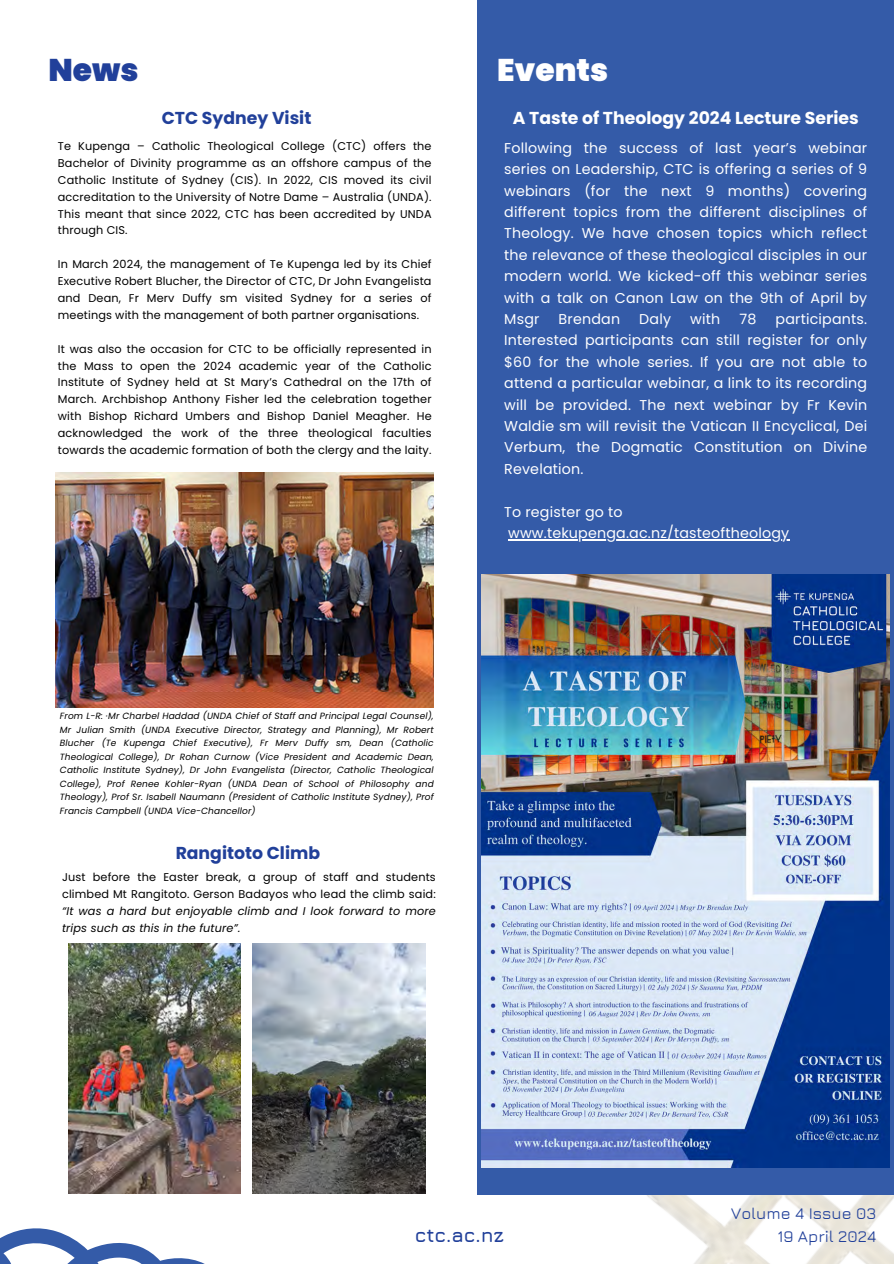
<style>
.page{position:relative;width:894px;height:1264px;background:#fff}
.page>*{position:absolute;margin:0;border:0;box-sizing:border-box;transform-origin:0 0}
.t1{font:900 31.35px "Poppins";color:#fff}
.t2{font:900 31.35px "Poppins";color:#21409a}
.t3{font:700 19.5px "Jura";color:#21409a}
.t4{font:700 17.25px "Poppins";color:#fff}
.t5{font:700 17.25px "Poppins";color:#21409a}
.t6{font:500 16.2px "Jura";color:#21409a}
.t7{font:14.25px/21.3px "Poppins";letter-spacing:.015em;color:#fff;text-align:justify}
.t8{font:11.25px/16.8px "Poppins";letter-spacing:.015em;color:#000;text-align:justify}
.t9{font:italic 11.25px/16.8px "Poppins";letter-spacing:.015em;color:#000}
.t10{font:italic 9px/13.5px "Poppins";letter-spacing:.015em;color:#000;text-align:justify}
</style>
<div class="page">
<img style="left:69px;top:943px;width:172px;height:250px">
<img style="left:252px;top:943px;width:173px;height:250px">
<svg style="left:0;top:1228px;width:203px;height:35px"></svg>
<img style="left:477px;top:1194px;width:416px;height:69px">
<div style="left:477px;top:0;width:416px;height:1194px;background:#345ba8"></div>
<img style="left:56px;top:472px;width:378px;height:235px">
<img style="left:481px;top:575px;width:407px;height:592px">
<hr style="left:508px;top:539px;width:281px;height:1px;background:#fff">
<h1 class="t2" style="left:48px;top:48px;width:92px">News</h1>
<h3 class="t5" style="left:162px;top:106px;width:151px">CTC Sydney Visit</h3>
<p class="t8" style="left:58px;top:138px;width:375px">Te Kupenga – Catholic Theological College (CTC) offers the Bachelor of Divinity programme as an offshore campus of the Catholic Institute of Sydney (CIS). In 2022, CIS moved its civil accreditation to the University of Notre Dame – Australia (UNDA).<br>This meant that since 2022, CTC has been accredited by UNDA through CIS.</p>
<p class="t8" style="left:58px;top:256px;width:375px">In March 2024, the management of Te Kupenga led by its Chief Executive Robert Blucher, the Director of CTC, Dr John Evangelista and Dean, Fr Merv Duffy sm visited Sydney for a series of meetings with the management of both partner organisations.</p>
<p class="t8" style="left:58px;top:340px;width:375px">It was also the occasion for CTC to be officially represented in the Mass to open the 2024 academic year of the Catholic Institute of Sydney held at St Mary’s Cathedral on the 17th of March. Archbishop Anthony Fisher led the celebration together with Bishop Richard Umbers and Bishop Daniel Meagher. He acknowledged the work of the three theological faculties towards the academic formation of both the clergy and the laity.</p>
<h1 class="t1" style="left:497px;top:48px;width:113px">Events</h1>
<h3 class="t4" style="left:512px;top:106px;width:347px">A Taste of Theology 2024 Lecture Series</h3>
<p class="t7" style="left:504px;top:137px;width:364px">Following the success of last year’s webinar series on Leadership, CTC is offering a series of 9 webinars (for the next 9 months) covering different topics from the different disciplines of Theology. We have chosen topics which reflect the relevance of these theological disciples in our modern world. We kicked-off this webinar series with a talk on Canon Law on the 9th of April by Msgr</p>
<p class="t7" style="left:504px;top:308px;width:364px;text-indent:271px">participants.<br>Interested participants can still register for only $60 for the whole series. If you are not able to attend a particular webinar, a link to its recording will be provided. The next webinar by Fr Kevin Waldie sm will revisit the Vatican II Encyclical, Dei Verbum, the Dogmatic Constitution on Divine Revelation.</p>
<p class="t7" style="left:504px;top:501px;width:286px">To register go to www.tekupenga.ac.nz/tasteoftheology</p>
<p class="t7" style="left:558px;top:308px;width:63px">Brendan</p>
<p class="t7" style="left:639px;top:308px;width:33px">Daly</p>
<p class="t7" style="left:690px;top:308px;width:32px">with</p>
<p class="t7" style="left:739px;top:308px;width:18px">78</p>
<p class="t10" style="left:60px;top:709px;width:375px">From L-R: ·Mr Charbel Haddad (UNDA Chief of Staff and Principal Legal Counsel), Mr Julian Smith (UNDA Executive Director, Strategy and Planning), Mr Robert Blucher (Te Kupenga Chief Executive), Fr Merv Duffy sm, Dean (Catholic Theological College), Dr Rohan Curnow (Vice President and Academic Dean, Catholic Institute Sydney), Dr John Evangelista (Director, Catholic Theological College), Prof Renee Kohler-Ryan (UNDA Dean of School of Philosophy and Theology), Prof Sr. Isabell Naumann (President of Catholic Institute Sydney), Prof Francis Campbell (UNDA Vice-Chancellor)</p>
<h3 class="t5" style="left:176px;top:840px;width:146px">Rangitoto Climb</h3>
<p class="t8" style="left:62px;top:868px;width:375px">Just before the Easter break, a group of staff and students climbed Mt Rangitoto. Gerson Badayos who lead the climb said:</p>
<p class="t9" style="left:62px;top:902px;width:375px">“It was a hard but enjoyable climb and I look forward to more trips such as this in the future”.</p>
<h3 class="t6" style="left:731px;top:1203px;width:146px">Volume 4 Issue 03</h3>
<h2 class="t3" style="left:415px;top:1223px;width:91px">ctc.ac.nz</h2>
<h3 class="t6" style="left:777px;top:1225px;width:100px">19 April 2024</h3>
</div>
